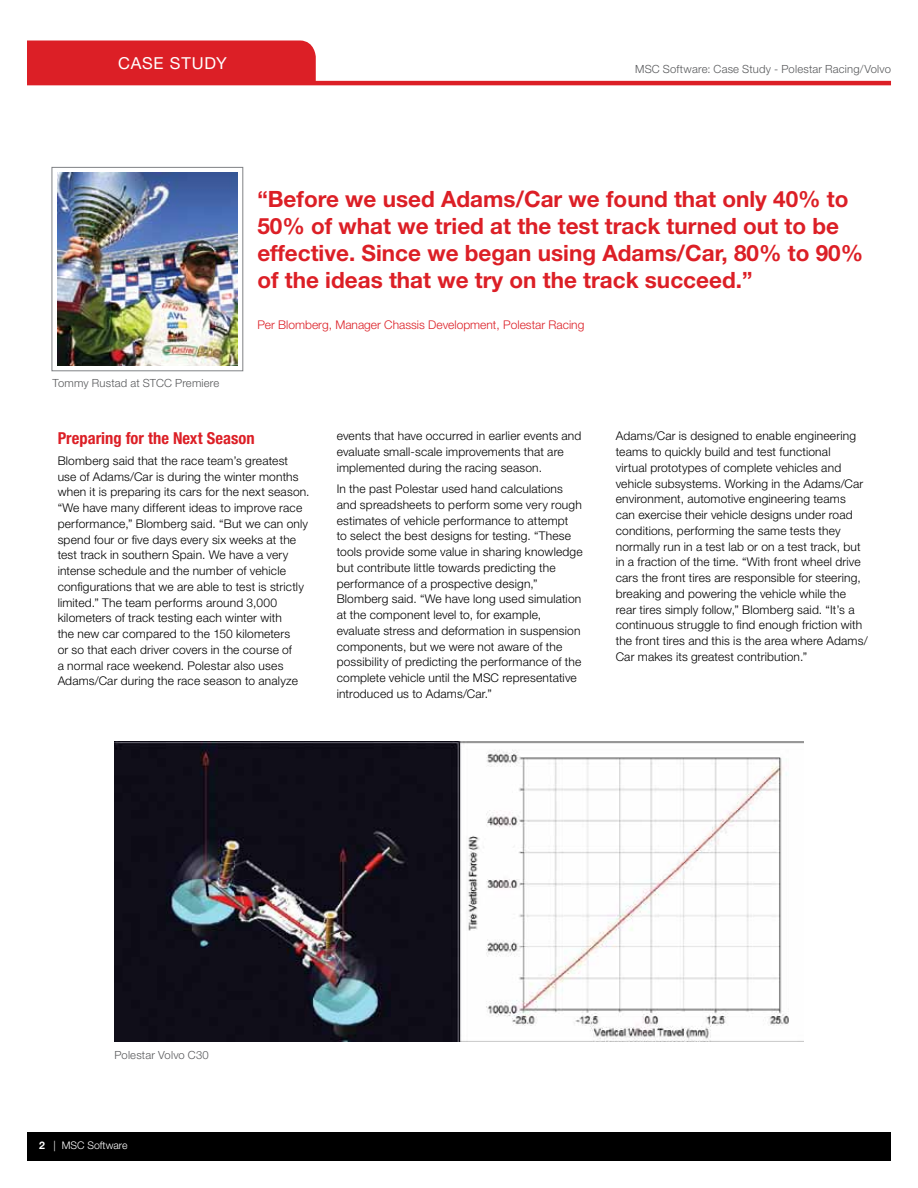
<style>
.page{position:relative;width:918px;height:1188px;background:#fff}
.page>*{position:absolute;margin:0;border:0;box-sizing:border-box;transform-origin:0 0}
.t1{font:700 22.5px/27px "Helvetica Neue LT Pro";color:#dc1f26}
.t2{font:700 condensed 16.5px "Helvetica Neue LT Pro";letter-spacing:.005em;color:#dc1f26}
.t3{font:16.5px "Helvetica Neue LT Pro";letter-spacing:.045em;color:#fff}
.t4{font:300 12px/15.8px "Helvetica Neue LT Pro";letter-spacing:.015em;color:#000}
.t5{font:300 12px "Helvetica Neue LT Pro";color:#dc1f26}
.t6{font:300 11.25px "Helvetica Neue LT Pro";letter-spacing:.015em;color:#58595b}
.t7{font:300 10.5px "Helvetica Neue LT Pro";color:#fff}
.s1{font-weight:700}
</style>
<div class="page">
<hr style="left:27px;top:81px;width:864px;height:4px;background:#dc1f26">
<div style="left:27px;top:40px;width:289px;height:41px;background:#dc1f26"></div>
<div style="left:27px;top:1132px;width:864px;height:29px;background:#000"></div>
<img style="left:58px;top:173px;width:179px;height:192px">
<img style="left:115px;top:741px;width:688px;height:301px">
<div style="left:52px;top:167px;width:191px;height:204px;border:1px solid #808285"></div>
<h2 class="t3" style="left:118px;top:53px;width:110px">CASE STUDY</h2>
<p class="t6" style="left:635px;top:62px;width:257px">MSC Software: Case Study - Polestar Racing/Volvo</p>
<p class="t6" style="left:53px;top:376px;width:168px">Tommy Rustad at STCC Premiere</p>
<h1 class="t1" style="left:257px;top:185px;width:607px">“Before we used Adams/Car we found that only 40% to 50% of what we tried at the test track turned out to be effective. Since we began using Adams/Car, 80% to 90% of the ideas that we try on the track succeed.”</h1>
<p class="t5" style="left:257px;top:317px;width:328px">Per Blomberg, Manager Chassis Development, Polestar Racing</p>
<h2 class="t2" style="left:58px;top:428px;width:199px">Preparing for the Next Season</h2>
<p class="t4" style="left:58px;top:453px;width:253px">Blomberg said that the race team’s greatest use of Adams/Car is during the winter months when it is preparing its cars for the next season. “We have many different ideas to improve race performance,” Blomberg said. “But we can only spend four or five days every six weeks at the test track in southern Spain. We have a very intense schedule and the number of vehicle configurations that we are able to test is strictly limited.” The team performs around 3,000 kilometers of track testing each winter with<br>the new car compared to the 150 kilometers<br>or so that each driver covers in the course of<br>a normal race weekend. Polestar also uses Adams/Car during the race season to analyze</p>
<p class="t4" style="left:337px;top:428px;width:246px">events that have occurred in earlier events and evaluate small-scale improvements that are implemented during the racing season.</p>
<p class="t4" style="left:337px;top:481px;width:247px">In the past Polestar used hand calculations and spreadsheets to perform some very rough estimates of vehicle performance to attempt<br>to select the best designs for testing. “These tools provide some value in sharing knowledge but contribute little towards predicting the performance of a prospective design,” Blomberg said. “We have long used simulation at the component level to, for example, evaluate stress and deformation in suspension components, but we were not aware of the possibility of predicting the performance of the complete vehicle until the MSC representative introduced us to Adams/Car.”</p>
<p class="t4" style="left:616px;top:428px;width:254px">Adams/Car is designed to enable engineering teams to quickly build and test functional<br>virtual prototypes of complete vehicles and vehicle subsystems. Working in the Adams/Car environment, automotive engineering teams can exercise their vehicle designs under road conditions, performing the same tests they normally run in a test lab or on a test track, but in a fraction of the time. “With front wheel drive cars the front tires are responsible for steering, breaking and powering the vehicle while the rear tires simply follow,” Blomberg said. “It’s a continuous struggle to find enough friction with the front tires and this is the area where Adams/ Car makes its greatest contribution.”</p>
<p class="t6" style="left:115px;top:1048px;width:96px">Polestar Volvo C30</p>
<p class="t7" style="left:39px;top:1139px;width:90px"><span class="s1">2</span> | MSC Software</p>
</div>
